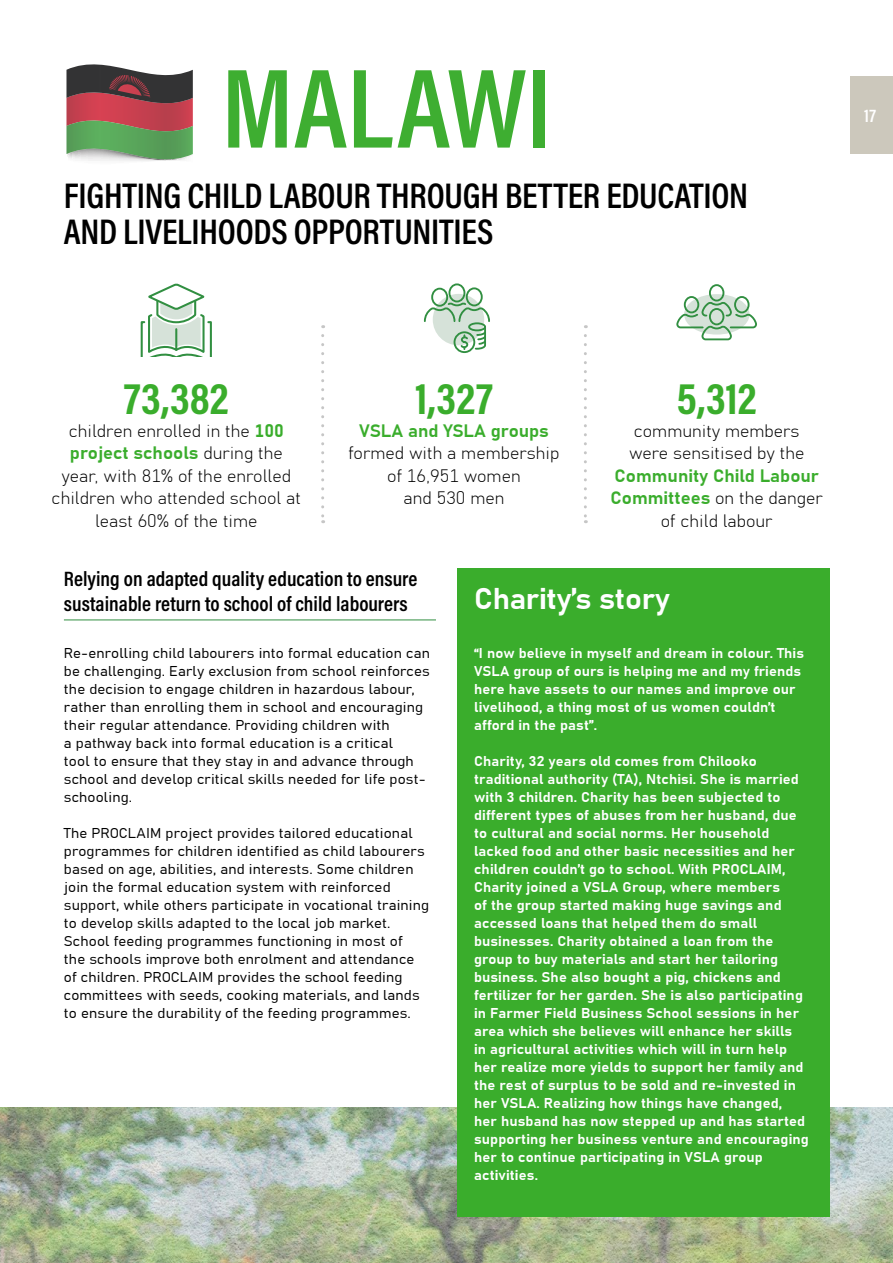
<style>
.page{position:relative;width:893px;height:1263px;background:#fff}
.page>*{position:absolute;margin:0;border:0;box-sizing:border-box;transform-origin:0 0}
.t1{font:600 114px "Acumin Pro Cond";letter-spacing:-.005em;color:#3eae31}
.t2{font:700 45px "Acumin Pro Cond";color:#3aad2c}
.t3{font:36px/36px "Acumin Variable Concept";letter-spacing:-.01em;color:#000}
.t4{font:700 30px "Grandview";letter-spacing:-.01em;color:#fff}
.t5{font:21px/25.2px "Acumin Variable Concept";color:#000}
.t6{font:300 18px/22.5px "Grandview";color:#000;text-align:center}
.t7{font:700 18px/22.5px "Grandview";color:#3aad2c;text-align:center}
.t8{font:18px "Acumin Variable Concept";color:#fff}
.t9{font:700 14.25px/18px "Grandview";letter-spacing:.01em;color:#fff}
.t10{font:14.25px/18px "Grandview";letter-spacing:.01em;color:#000}
.s1{font-weight:700;color:#3aad2c}
.s2{font-weight:300;color:#000}
</style>
<div class="page">
<img style="left:0;top:1108px;width:893px;height:155px">
<hr style="left:64px;top:619px;width:372px;height:1px;background:#318f41">
<div style="left:457px;top:568px;width:372px;height:648px;background:#3aad2c"></div>
<svg style="left:584px;top:335px;width:3px;height:188px"></svg>
<svg style="left:321px;top:335px;width:3px;height:188px"></svg>
<svg style="left:140px;top:283px;width:72px;height:74px"></svg>
<svg style="left:433px;top:294px;width:51px;height:51px"></svg>
<div style="left:454px;top:331px;width:21px;height:22px;border:2px solid #318f41;border-radius:50%"></div>
<div style="left:431px;top:288px;width:17px;height:19px;border:2px solid #318f41;border-radius:50%"></div>
<div style="left:466px;top:287px;width:17px;height:19px;border:2px solid #318f41;border-radius:50%"></div>
<div style="left:448px;top:283px;width:17px;height:19px;border:2px solid #318f41;border-radius:50%"></div>
<svg style="left:424px;top:301px;width:66px;height:50px"></svg>
<div style="left:684px;top:294px;width:65px;height:41px;background:#d6e2d9;border-radius:50%"></div>
<div style="left:684px;top:296px;width:15px;height:17px;border:2px solid #318f41;border-radius:50%"></div>
<div style="left:734px;top:296px;width:15px;height:17px;border:2px solid #318f41;border-radius:50%"></div>
<div style="left:709px;top:284px;width:15px;height:17px;border:2px solid #318f41;border-radius:50%"></div>
<svg style="left:676px;top:300px;width:81px;height:41px"></svg>
<div style="left:850px;top:77px;width:43px;height:77px;background:#ccc8bc"></div>
<svg style="left:67px;top:64px;width:126px;height:97px;background:#83705f"></svg>
<h1 class="t1" style="left:221px;top:34px;width:333px">MALAWI</h1>
<h3 class="t3" style="left:64px;top:176px;width:686px">FIGHTING CHILD LABOUR THROUGH BETTER EDUCATION<br>AND LIVELIHOODS OPPORTUNITIES</h3>
<p class="t8" style="left:864px;top:103px;width:13px">17</p>
<h2 class="t2" style="left:124px;top:369px;width:106px">73,382</h2>
<p class="t6" style="left:52px;top:419px;width:251px">children enrolled in the <span class="s1">100 project schools</span> during the year, with 81% of the enrolled children who attended school at least 60% of the time</p>
<h2 class="t2" style="left:415px;top:369px;width:79px">1,327</h2>
<p class="t7" style="left:359px;top:419px;width:191px">VSLA and YSLA groups</p>
<p class="t6" style="left:349px;top:441px;width:212px">formed with a membership of 16,951 women<br>and 530 men</p>
<h2 class="t2" style="left:677px;top:369px;width:81px">5,312</h2>
<p class="t6" style="left:629px;top:419px;width:177px;text-align:left">community members were sensitised by the</p>
<p class="t7" style="left:611px;top:464px;width:214px">Community Child Labour<br>Committees <span class="s2">on the danger of child labour</span></p>
<h3 class="t5" style="left:64px;top:565px;width:355px">Relying on adapted quality education to ensure sustainable return to school of child labourers</h3>
<p class="t10" style="left:64px;top:643px;width:367px">Re-enrolling child labourers into formal education can be challenging. Early exclusion from school reinforces the decision to engage children in hazardous labour, rather than enrolling them in school and encouraging their regular attendance. Providing children with<br>a pathway back into formal education is a critical<br>tool to ensure that they stay in and advance through school and develop critical skills needed for life post&shy;schooling.</p>
<p class="t10" style="left:64px;top:823px;width:367px">The PROCLAIM project provides tailored educational programmes for children identified as child labourers based on age, abilities, and interests. Some children join the formal education system with reinforced support, while others participate in vocational training to develop skills adapted to the local job market.<br>School feeding programmes functioning in most of<br>the schools improve both enrolment and attendance of children. PROCLAIM provides the school feeding committees with seeds, cooking materials, and lands to ensure the durability of the feeding programmes.</p>
<h3 class="t4" style="left:474px;top:578px;width:197px">Charity’s story</h3>
<p class="t9" style="left:474px;top:644px;width:331px">“I now believe in myself and dream in colour. This VSLA group of ours is helping me and my friends here have assets to our names and improve our livelihood, a thing most of us women couldn’t afford in the past”.</p>
<p class="t9" style="left:474px;top:752px;width:336px">Charity, 32 years old comes from Chilooko traditional authority (TA), Ntchisi. She is married with 3 children. Charity has been subjected to different types of abuses from her husband, due to cultural and social norms. Her household lacked food and other basic necessities and her children couldn’t go to school. With PROCLAIM, Charity joined a VSLA Group, where members<br>of the group started making huge savings and accessed loans that helped them do small businesses. Charity obtained a loan from the group to buy materials and start her tailoring business. She also bought a pig, chickens and fertilizer for her garden. She is also participating in Farmer Field Business School sessions in her area which she believes will enhance her skills<br>in agricultural activities which will in turn help her realize more yields to support her family and the rest of surplus to be sold and re-invested in her VSLA. Realizing how things have changed,<br>her husband has now stepped up and has started supporting her business venture and encouraging her to continue participating in VSLA group activities.</p>
</div>
